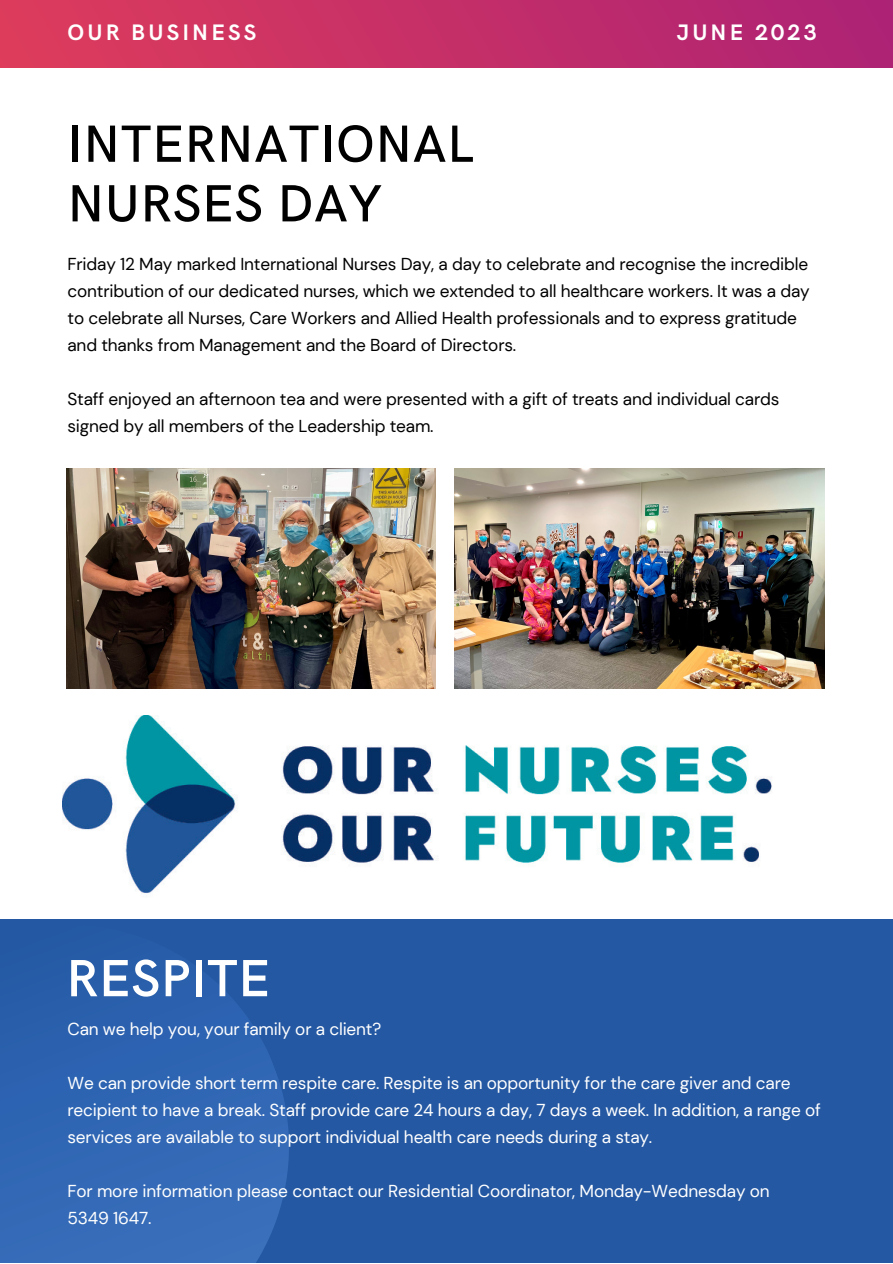
<style>
.page{position:relative;width:893px;height:1264px;background:#fff}
.page>*{position:absolute;margin:0;border:0;box-sizing:border-box;transform-origin:0 0}
.t1{font:500 52.5px "HK Grotesk";letter-spacing:.01em;color:#000}
.t2{font:600 52.5px "HK Grotesk";letter-spacing:.01em;color:#fff}
.t3{font:700 22.5px "HK Grotesk";letter-spacing:.14em;color:#fff}
.t4{font:17.25px/27px "DM Sans";letter-spacing:-.01em;color:#000}
.t5{font:17.25px/27px "DM Sans";letter-spacing:-.01em;color:#fff}
</style>
<div class="page">
<div style="left:0;top:0;width:892px;height:68px;background:linear-gradient(to right,#dd3c5b,#ad2275)"></div>
<div style="left:0;top:919px;width:892px;height:343px;background:#2458a2"></div>
<svg style="left:0;top:976px;width:289px;height:286px;fill:#3067b4"></svg>
<img style="left:455px;top:468px;width:369px;height:220px">
<img style="left:66px;top:468px;width:369px;height:220px">
<img style="left:63px;top:715px;width:709px;height:182px">
<div style="left:270px;top:885px;width:566px;height:27px;background:#fff"></div>
<p class="t3" style="left:67px;top:20px;width:190px">OUR BUSINESS</p>
<p class="t3" style="left:676px;top:20px;width:141px">JUNE 2023</p>
<p class="t1" style="left:67px;top:114px;width:408px">INTERNATIONAL</p>
<p class="t1" style="left:67px;top:174px;width:316px">NURSES DAY</p>
<p class="t4" style="left:67px;top:250px;width:743px">Friday 12 May marked International Nurses Day, a day to celebrate and recognise the incredible contribution of our dedicated nurses, which we extended to all healthcare workers. It was a day to celebrate all Nurses, Care Workers and Allied Health professionals and to express gratitude and thanks from Management and the Board of Directors.</p>
<p class="t4" style="left:67px;top:385px;width:713px">Staff enjoyed an afternoon tea and were presented with a gift of treats and individual cards signed by all members of the Leadership team.</p>
<p class="t2" style="left:66px;top:948px;width:205px">RESPITE</p>
<p class="t5" style="left:67px;top:1015px;width:315px">Can we help you, your family or a client?</p>
<p class="t5" style="left:67px;top:1069px;width:755px">We can provide short term respite care. Respite is an opportunity for the care giver and care recipient to have a break. Staff provide care 24 hours a day, 7 days a week. In addition, a range of services are available to support individual health care needs during a stay.</p>
<p class="t5" style="left:67px;top:1177px;width:703px">For more information please contact our Residential Coordinator, Monday-Wednesday on</p>
<p class="t5" style="left:67px;top:1204px;width:85px">5349 1647.</p>
</div>
